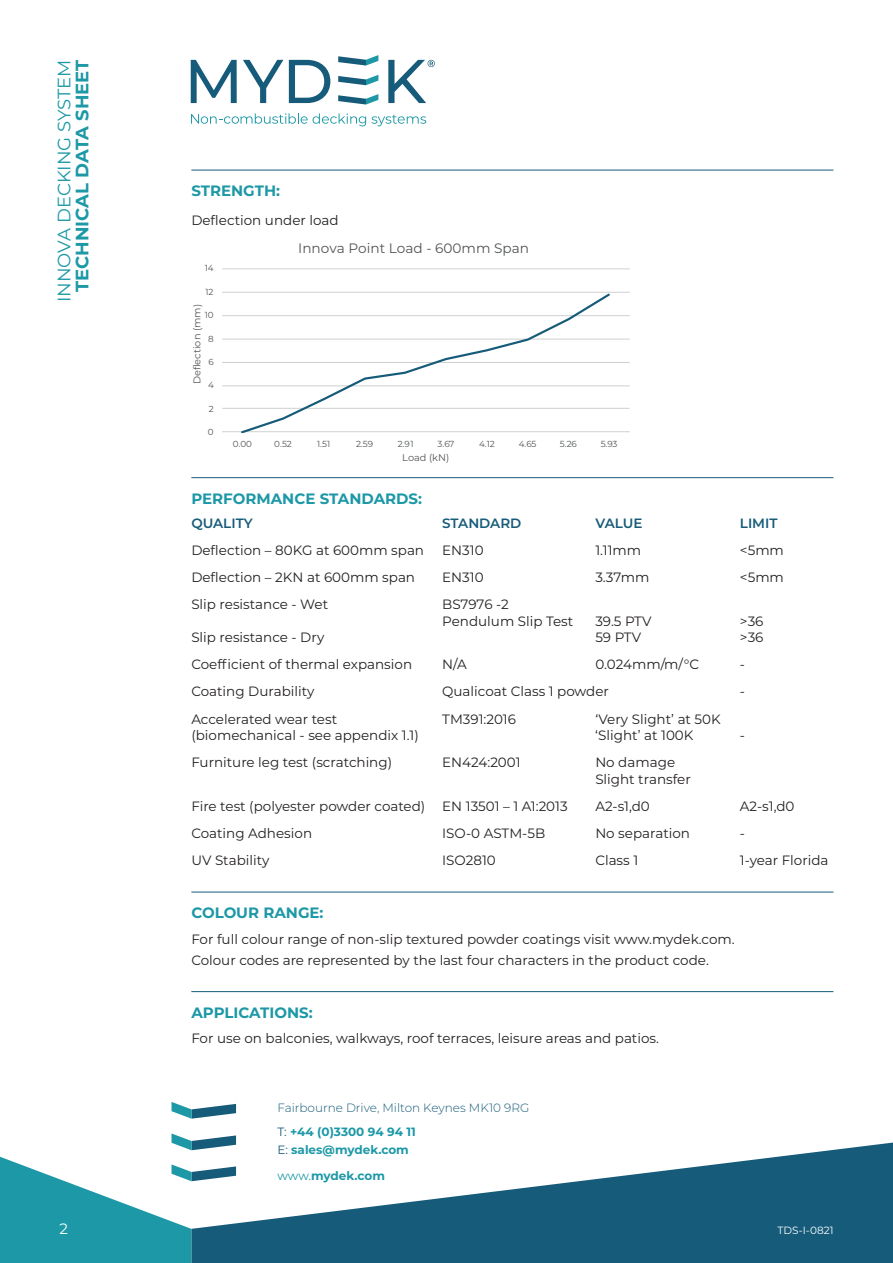
<style>
.page{position:relative;width:893px;height:1263px;background:#fff}
.page>*{position:absolute;margin:0;border:0;box-sizing:border-box;transform-origin:0 0}
.t1{font:18px "Montserrat";color:#1c98a6}
.t2{font:700 18px "Montserrat";color:#1c98a6}
.Tech_head{font:700 15px "Montserrat";color:#1c98a6}
.t3{font:15px "Montserrat";color:#fff}
.t4{font:13.65px "Montserrat";color:#515455}
.Tech_spec_4_col{font:13.5px/16.5px "Montserrat";color:#231f20}
.Tech_spec_2_col{font:13.5px/21px "Montserrat";color:#231f20}
.Tech_spec_4_col-2{font:600 13.5px "Montserrat";color:#165b79}
.Body_text{font:13.5px "Montserrat";color:#231f20}
.t5{font:300 12px/24px "Montserrat";color:#165b79}
.t6{font:700 12px/26.2px "Montserrat";color:#1c98a6}
.t7{font:10.5px "Montserrat";color:#fff}
.t8{font:9.75px "Montserrat";color:#515455}
.t9{font:8.7px "Montserrat";letter-spacing:-.025em;color:#515455}
.s1{font-weight:400}
.s2{font-weight:700;color:#1c98a6}
.s3{font-weight:400;color:#165b79}
</style>
<div class="page">
<svg style="left:191px;top:60px;width:46px;height:43px"></svg>
<svg style="left:243px;top:60px;width:40px;height:43px"></svg>
<svg style="left:289px;top:60px;width:41px;height:43px"></svg>
<svg style="left:388px;top:60px;width:47px;height:43px"></svg>
<svg style="left:338px;top:94px;width:40px;height:11px"></svg>
<svg style="left:338px;top:75px;width:40px;height:10px"></svg>
<svg style="left:338px;top:55px;width:40px;height:11px"></svg>
<svg style="left:191px;top:113px;width:235px;height:13px"></svg>
<svg style="left:0;top:1133px;width:191px;height:130px"></svg>
<svg style="left:172px;top:1102px;width:64px;height:17px"></svg>
<svg style="left:191px;top:1135px;width:702px;height:128px;fill:#165b79"></svg>
<hr style="left:222px;top:408px;width:408px;height:1px;background:#cfd1d0">
<hr style="left:222px;top:385px;width:408px;height:1px;background:#cfd1d0">
<hr style="left:222px;top:362px;width:408px;height:1px;background:#cfd1d0">
<hr style="left:222px;top:339px;width:408px;height:1px;background:#cfd1d0">
<hr style="left:222px;top:315px;width:408px;height:1px;background:#cfd1d0">
<hr style="left:222px;top:292px;width:408px;height:1px;background:#cfd1d0">
<hr style="left:222px;top:268px;width:408px;height:1px;background:#cfd1d0">
<hr style="left:222px;top:431px;width:408px;height:1px;background:#cfd1d0">
<svg style="left:239px;top:293px;width:373px;height:139px"></svg>
<hr style="left:191px;top:170px;width:642px;height:1px;background:#165b79">
<hr style="left:191px;top:477px;width:642px;height:1px;background:#165b79">
<hr style="left:191px;top:892px;width:642px;height:1px;background:#165b79">
<hr style="left:191px;top:991px;width:642px;height:1px;background:#165b79">
<h1 class="t1" style="left:52px;top:302px;width:244px;rotate:-90deg">INNOVA DECKING SYSTEM</h1>
<h1 class="t2" style="left:69px;top:292px;width:234px;rotate:-90deg">TECHNICAL DATA SHEET</h1>
<p class="t3" style="left:60px;top:1218px;width:10px">2</p>
<p class="Tech_head" style="left:191px;top:180px;width:90px">STRENGTH:</p>
<p class="Body_text" style="left:191px;top:211px;width:149px">Deflection under load</p>
<p class="t9" style="left:205px;top:262px;width:10px">14</p>
<p class="t9" style="left:206px;top:286px;width:9px">12</p>
<p class="t8" style="left:190px;top:384px;width:82px;rotate:-90deg">Deflection (mm)</p>
<p class="t9" style="left:205px;top:309px;width:10px">10</p>
<p class="t9" style="left:208px;top:332px;width:7px">8</p>
<p class="t9" style="left:208px;top:356px;width:7px">6</p>
<p class="t9" style="left:208px;top:379px;width:7px">4</p>
<p class="t9" style="left:209px;top:403px;width:6px">2</p>
<p class="t9" style="left:208px;top:426px;width:7px">0</p>
<p class="t4" style="left:298px;top:239px;width:232px">Innova Point Load - 600mm Span</p>
<p class="t9" style="left:233px;top:438px;width:21px">0.00</p>
<p class="t9" style="left:274px;top:438px;width:19px">0.52</p>
<p class="t9" style="left:317px;top:438px;width:14px">1.51</p>
<p class="t9" style="left:356px;top:438px;width:19px">2.59</p>
<p class="t9" style="left:398px;top:438px;width:17px">2.91</p>
<p class="t9" style="left:437px;top:438px;width:18px">3.67</p>
<p class="t9" style="left:479px;top:438px;width:17px">4.12</p>
<p class="t9" style="left:519px;top:438px;width:19px">4.65</p>
<p class="t9" style="left:560px;top:438px;width:19px">5.26</p>
<p class="t9" style="left:601px;top:438px;width:18px">5.93</p>
<p class="t8" style="left:402px;top:451px;width:48px">Load (kN)</p>
<p class="Tech_head" style="left:191px;top:487px;width:232px">PERFORMANCE STANDARDS:</p>
<p class="Tech_spec_4_col-2" style="left:191px;top:513px;width:63px">QUALITY</p>
<p class="Tech_spec_4_col-2" style="left:442px;top:513px;width:81px">STANDARD</p>
<p class="Tech_spec_4_col-2" style="left:595px;top:513px;width:49px">VALUE</p>
<p class="Tech_spec_4_col-2" style="left:740px;top:513px;width:39px">LIMIT</p>
<p class="Tech_spec_4_col" style="left:191px;top:541px;width:234px">Deflection – 80KG at 600mm span</p>
<p class="Tech_spec_4_col" style="left:442px;top:541px;width:43px">EN310</p>
<p class="Tech_spec_4_col" style="left:595px;top:541px;width:47px">1.11mm</p>
<p class="Tech_spec_4_col" style="left:740px;top:541px;width:46px">&lt;5mm</p>
<p class="Tech_spec_4_col" style="left:191px;top:568px;width:225px">Deflection – 2KN at 600mm span</p>
<p class="Tech_spec_4_col" style="left:442px;top:568px;width:43px">EN310</p>
<p class="Tech_spec_4_col" style="left:595px;top:568px;width:56px">3.37mm</p>
<p class="Tech_spec_4_col" style="left:740px;top:568px;width:46px">&lt;5mm</p>
<p class="Tech_spec_4_col" style="left:191px;top:596px;width:138px">Slip resistance - Wet</p>
<p class="Tech_spec_4_col" style="left:442px;top:596px;width:133px">BS7976 -2<br>Pendulum Slip Test</p>
<p class="Tech_spec_4_col" style="left:595px;top:612px;width:58px">39.5 PTV</p>
<p class="Tech_spec_4_col" style="left:740px;top:612px;width:25px">&gt;36</p>
<p class="Tech_spec_4_col" style="left:191px;top:629px;width:135px">Slip resistance - Dry</p>
<p class="Tech_spec_4_col" style="left:595px;top:629px;width:47px">59 PTV</p>
<p class="Tech_spec_4_col" style="left:740px;top:629px;width:25px">&gt;36</p>
<p class="Tech_spec_4_col" style="left:191px;top:656px;width:222px">Coefficient of thermal expansion</p>
<p class="Tech_spec_4_col" style="left:442px;top:656px;width:26px">N/A</p>
<p class="Tech_spec_4_col" style="left:595px;top:656px;width:105px">0.024mm/m/°C</p>
<p class="Tech_spec_4_col" style="left:740px;top:656px;width:7px">-</p>
<p class="Tech_spec_4_col" style="left:191px;top:683px;width:125px">Coating Durability</p>
<p class="Tech_spec_4_col" style="left:442px;top:683px;width:168px">Qualicoat Class 1 powder</p>
<p class="Tech_spec_4_col" style="left:740px;top:683px;width:7px">-</p>
<p class="Tech_spec_4_col" style="left:191px;top:710px;width:147px">Accelerated wear test</p>
<p class="Tech_spec_4_col" style="left:442px;top:710px;width:75px">TM391:2016</p>
<p class="Tech_spec_4_col" style="left:595px;top:710px;width:127px">‘Very Slight’ at 50K</p>
<p class="Tech_spec_4_col" style="left:191px;top:726px;width:229px">(biomechanical - see appendix 1.1)</p>
<p class="Tech_spec_4_col" style="left:595px;top:726px;width:100px">‘Slight’ at 100K</p>
<p class="Tech_spec_4_col" style="left:740px;top:726px;width:7px">-</p>
<p class="Tech_spec_4_col" style="left:191px;top:754px;width:202px">Furniture leg test (scratching)</p>
<p class="Tech_spec_4_col" style="left:442px;top:754px;width:80px">EN424:2001</p>
<p class="Tech_spec_4_col" style="left:595px;top:754px;width:97px">No damage<br>Slight transfer</p>
<p class="Tech_spec_4_col" style="left:191px;top:797px;width:378px">Fire test (polyester powder coated) EN 13501 – 1 A1:2013</p>
<p class="Tech_spec_4_col" style="left:595px;top:797px;width:56px">A2-s1,d0</p>
<p class="Tech_spec_4_col" style="left:740px;top:797px;width:56px">A2-s1,d0</p>
<p class="Tech_spec_4_col" style="left:191px;top:824px;width:122px">Coating Adhesion</p>
<p class="Tech_spec_4_col" style="left:442px;top:824px;width:105px">ISO-0 ASTM-5B</p>
<p class="Tech_spec_4_col" style="left:595px;top:824px;width:96px">No separation</p>
<p class="Tech_spec_4_col" style="left:740px;top:824px;width:7px">-</p>
<p class="Tech_spec_4_col" style="left:191px;top:851px;width:80px">UV Stability</p>
<p class="Tech_spec_4_col" style="left:442px;top:851px;width:55px">ISO2810</p>
<p class="Tech_spec_4_col" style="left:595px;top:851px;width:44px">Class 1</p>
<p class="Tech_spec_4_col" style="left:740px;top:851px;width:90px">1-year Florida</p>
<p class="Tech_head" style="left:191px;top:902px;width:134px">COLOUR RANGE:</p>
<p class="Tech_spec_2_col" style="left:191px;top:928px;width:545px">For full colour range of non-slip textured powder coatings visit www.mydek.com.<br>Colour codes are represented by the last four characters in the product code.</p>
<p class="Tech_head" style="left:191px;top:1001px;width:123px">APPLICATIONS:</p>
<p class="Tech_spec_2_col" style="left:191px;top:1027px;width:469px">For use on balconies, walkways, roof terraces, leisure areas and patios.</p>
<p class="t5" style="left:277px;top:1095px;width:253px">Fairbourne Drive, Milton Keynes MK10 9RG<br><span class="s1">T:</span> <span class="s2">+44 (0)3300 94 94 11</span></p>
<p class="t6" style="left:277px;top:1136px;width:133px"><span class="s3">E:</span> sales@mydek.com <span class="s1">www.</span>mydek.com</p>
<p class="t7" style="left:777px;top:1223px;width:58px">TDS-I-0821</p>
</div>
